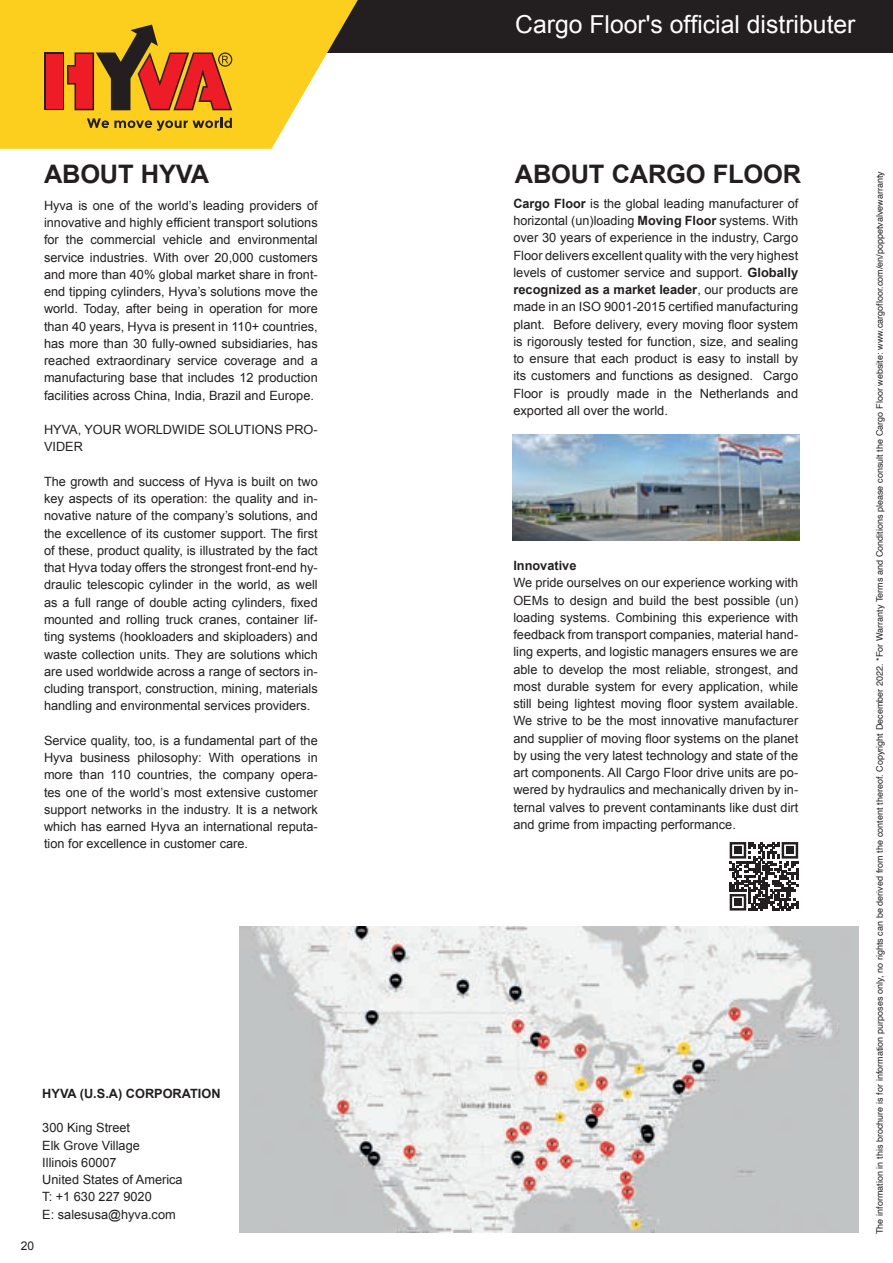
<style>
.page{position:relative;width:893px;height:1263px;background:#fff}
.page>*{position:absolute;margin:0;border:0;box-sizing:border-box;transform-origin:0 0}
.t1{font:700 25.5px "Arial";letter-spacing:-.01em;color:#231f20}
.t2{font:24.75px "Arial";color:#fff}
.t3{font:12.75px/17.2px "Arial";color:#231f20;text-align:justify}
.t4{font:700 12.75px "Arial";color:#231f20}
.t5{font:12px "Arial";color:#231f20}
.t6{font:9px "Helvetica";color:#231f20}
.s1{font-weight:700}
</style>
<div class="page">
<img style="left:513px;top:434px;width:287px;height:107px">
<div style="left:0;top:0;width:893px;height:52px;background:#231f20"></div>
<img style="left:239px;top:927px;width:619px;height:305px">
<svg style="left:730px;top:842px;width:68px;height:68px"></svg>
<div style="left:734px;top:847px;width:7px;height:7px;background:#231f20"></div>
<div style="left:786px;top:847px;width:7px;height:7px;background:#231f20"></div>
<div style="left:734px;top:899px;width:7px;height:7px;background:#231f20"></div>
<svg style="left:0;top:0;width:358px;height:149px;fill:#fccf1f"></svg>
<svg style="left:87px;top:118px;width:145px;height:13px;background:#bb9a1f"></svg>
<div style="left:45px;top:52px;width:19px;height:58px;background:#231f20"></div>
<div style="left:46px;top:54px;width:17px;height:55px;background:#ee1c26"></div>
<svg style="left:67px;top:25px;width:165px;height:85px;background:#ca7521"></svg>
<h2 class="t2" style="left:515px;top:8px;width:342px">Cargo Floor's official distributer</h2>
<h1 class="t1" style="left:44px;top:157px;width:167px">ABOUT HYVA</h1>
<h1 class="t1" style="left:515px;top:157px;width:288px">ABOUT CARGO FLOOR</h1>
<p class="t3" style="left:44px;top:197px;width:275px">Hyva is one of the world’s leading providers of innovative and highly efficient transport solutions for the commercial vehicle and environmental service industries. With over 20,000 customers and more than 40% global market share in front&shy;end tipping cylinders, Hyva’s solutions move the world. Today, after being in operation for more than 40 years, Hyva is present in 110+ countries, has more than 30 fully-owned subsidiaries, has reached extraordinary service coverage and a manufacturing base that includes 12 production facilities across China, India, Brazil and Europe.</p>
<p class="t3" style="left:44px;top:421px;width:275px">HYVA, YOUR WORLDWIDE SOLUTIONS PRO-<br>VIDER</p>
<p class="t3" style="left:44px;top:473px;width:275px">The growth and success of Hyva is built on two key aspects of its operation: the quality and in&shy;novative nature of the company’s solutions, and the excellence of its customer support. The first of these, product quality, is illustrated by the fact that Hyva today offers the strongest front-end hy&shy;draulic telescopic cylinder in the world, as well as a full range of double acting cylinders, fixed mounted and rolling truck cranes, container lif&shy;ting systems (hookloaders and skiploaders) and waste collection units. They are solutions which are used worldwide across a range of sectors in&shy;cluding transport, construction, mining, materials handling and environmental services providers.</p>
<p class="t3" style="left:44px;top:732px;width:275px">Service quality, too, is a fundamental part of the Hyva business philosophy: With operations in more than 110 countries, the company opera&shy;tes one of the world’s most extensive customer support networks in the industry. It is a network which has earned Hyva an international reputa&shy;tion for excellence in customer care.</p>
<p class="t3" style="left:513px;top:195px;width:286px"><span class="s1">Cargo Floor</span> is the global leading manufacturer of horizontal (un)loading <span class="s1">Moving Floor</span> systems. With over 30 years of experience in the industry, Cargo Floor delivers excellent quality with the very highest levels of customer service and support. <span class="s1">Globally recognized as a market leader</span>, our products are made in an ISO 9001-2015 certified manufacturing plant. Before delivery, every moving floor system is rigorously tested for function, size, and sealing to ensure that each product is easy to install by its customers and functions as designed. Cargo Floor is proudly made in the Netherlands and exported all over the world.</p>
<p class="t4" style="left:513px;top:557px;width:65px">Innovative</p>
<p class="t3" style="left:513px;top:574px;width:286px">We pride ourselves on our experience working with OEMs to design and build the best possible (un) loading systems. Combining this experience with feedback from transport companies, material hand&shy;ling experts, and logistic managers ensures we are able to develop the most reliable, strongest, and most durable system for every application, while still being lightest moving floor system available.<br>We strive to be the most innovative manufacturer and supplier of moving floor systems on the planet by using the very latest technology and state of the art components. All Cargo Floor drive units are po&shy;wered by hydraulics and mechanically driven by in&shy;ternal valves to prevent contaminants like dust dirt and grime from impacting performance.</p>
<p class="t5" style="left:21px;top:1238px;width:15px">20</p>
<p class="t4" style="left:42px;top:1085px;width:180px">HYVA (U.S.A) CORPORATION</p>
<p class="t3" style="left:42px;top:1119px;width:142px;text-align:left">300 King Street<br>Elk Grove Village<br>Illinois 60007<br>United States of America<br>T: +1 630 227 9020<br>E: salesusa@hyva.com</p>
<p class="t6" style="left:873px;top:1234px;width:1064px;rotate:-90deg">The information in this brochure is for information purposes only, no rights can be derived from the content thereof. Copyright December 2022. *For Warranty Terms and Conditions please consult the Cargo Floor website: www.cargofloor.com/en/poppetvalvewarranty</p>
</div>
